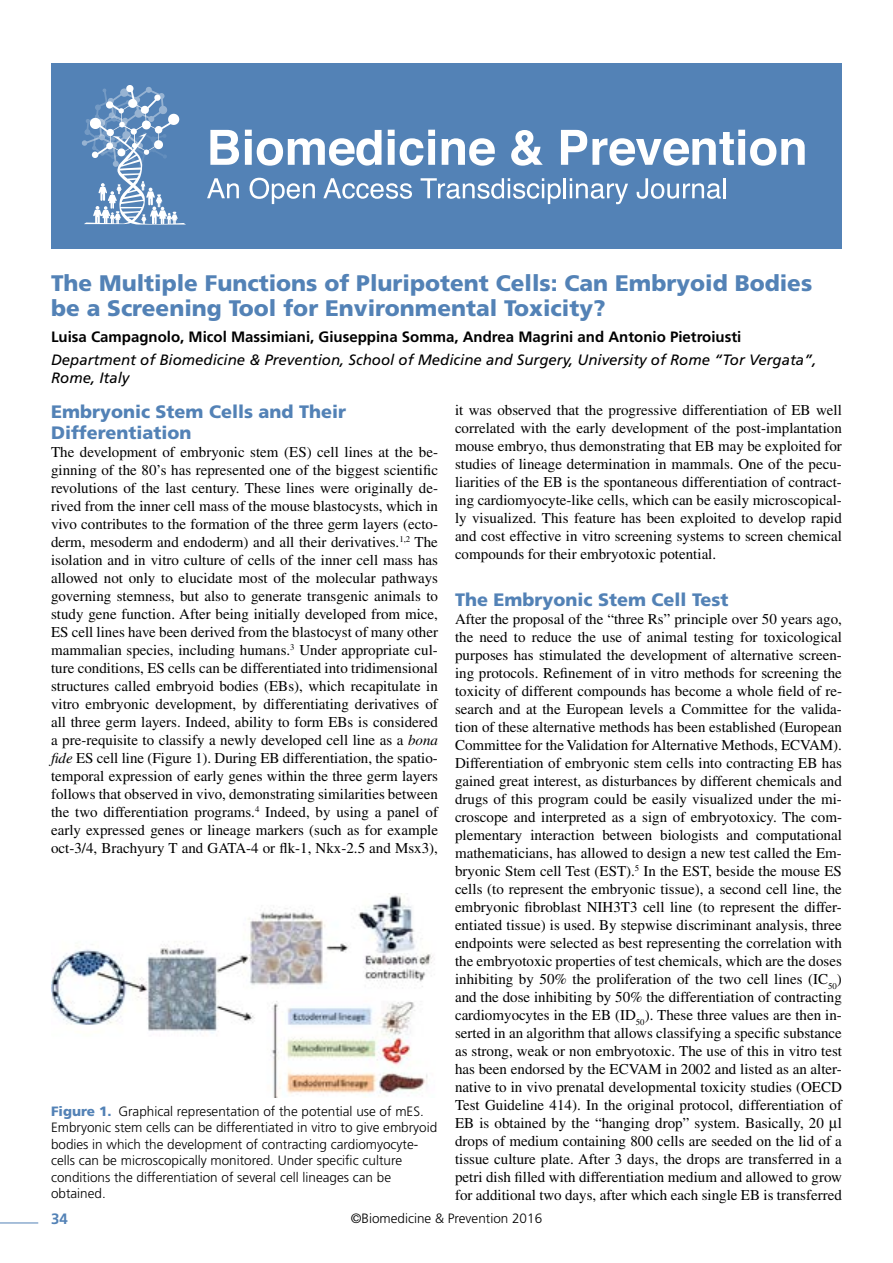
<style>
.page{position:relative;width:893px;height:1263px;background:#fff}
.page>*{position:absolute;margin:0;border:0;box-sizing:border-box;transform-origin:0 0}
.t1{font:900 22.5px/24.8px "Frutiger LT Std";color:#5382b6}
.t2{font:900 18px/21.6px "Frutiger LT Std";color:#5382b6}
.t3{font:15px/18px "Times LT Std";color:#000;text-align:justify}
.t4{font:italic 15px/18px "Frutiger LT Std";color:#000}
.t5{font:700 15px "Frutiger LT Std";color:#000}
.t6{font:700 15px "Frutiger LT Std";color:#5382b6}
.t7{font:300 13.5px/16.5px "Frutiger LT Std";color:#000}
.s1{font-style:italic}
.s2{font-weight:900;color:#5382b6}
</style>
<div class="page">
<hr style="left:0;top:1222px;width:38px;height:1px;background:#5382b6">
<div style="left:51px;top:64px;width:791px;height:185px;background:#5382b6"></div>
<svg style="left:210px;top:130px;width:29px;height:35px"></svg>
<svg style="left:245px;top:130px;width:137px;height:36px"></svg>
<svg style="left:388px;top:130px;width:47px;height:36px"></svg>
<svg style="left:442px;top:138px;width:53px;height:28px"></svg>
<svg style="left:511px;top:130px;width:32px;height:36px"></svg>
<svg style="left:561px;top:130px;width:244px;height:36px"></svg>
<svg style="left:207px;top:178px;width:32px;height:20px"></svg>
<svg style="left:250px;top:178px;width:65px;height:26px"></svg>
<svg style="left:323px;top:178px;width:89px;height:21px"></svg>
<svg style="left:421px;top:178px;width:140px;height:26px"></svg>
<hr style="left:564px;top:178px;width:2px;height:20px;background:#fff">
<svg style="left:570px;top:178px;width:58px;height:26px"></svg>
<svg style="left:637px;top:178px;width:84px;height:21px"></svg>
<hr style="left:723px;top:178px;width:3px;height:20px;background:#fff">
<svg style="left:82px;top:85px;width:104px;height:140px"></svg>
<img style="left:52px;top:893px;width:383px;height:204px">
<h1 class="t1" style="left:51px;top:271px;width:763px">The Multiple Functions of Pluripotent Cells: Can Embryoid Bodies be a Screening Tool for Environmental Toxicity?</h1>
<p class="t5" style="left:51px;top:328px;width:692px">Luisa Campagnolo, Micol Massimiani, Giuseppina Somma, Andrea Magrini and Antonio Pietroiusti</p>
<p class="t4" style="left:51px;top:351px;width:767px">Department of Biomedicine &amp; Prevention, School of Medicine and Surgery, University of Rome “Tor Vergata”,<br>Rome, Italy</p>
<p class="t2" style="left:51px;top:401px;width:297px">Embryonic Stem Cells and Their<br>Differentiation</p>
<p class="t3" style="left:51px;top:443px;width:388px">The development of embryonic stem (ES) cell lines at the be&shy;ginning of the 80’s has represented one of the biggest scientific revolutions of the last century. These lines were originally de&shy;rived from the inner cell mass of the mouse blastocysts, which in vivo contributes to the formation of the three germ layers (ecto&shy;derm, mesoderm and endoderm) and all their derivatives.<sup>1,2</sup> The isolation and in vitro culture of cells of the inner cell mass has allowed not only to elucidate most of the molecular pathways governing stemness, but also to generate transgenic animals to study gene function. After being initially developed from mice, ES cell lines have been derived from the blastocyst of many other mammalian species, including humans.<sup>3</sup> Under appropriate cul&shy;ture conditions, ES cells can be differentiated into tridimensional structures called embryoid bodies (EBs), which recapitulate in vitro embryonic development, by differentiating derivatives of all three germ layers. Indeed, ability to form EBs is considered a pre-requisite to classify a newly developed cell line as a <span class="s1">bona fide</span> ES cell line (Figure 1). During EB differentiation, the spatio&shy;temporal expression of early genes within the three germ layers follows that observed in vivo, demonstrating similarities between the two differentiation programs.<sup>4</sup> Indeed, by using a panel of early expressed genes or lineage markers (such as for example oct-3/4, Brachyury T and GATA-4 or flk-1, Nkx-2.5 and Msx3),</p>
<p class="t3" style="left:455px;top:400px;width:388px">it was observed that the progressive differentiation of EB well correlated with the early development of the post-implantation mouse embryo, thus demonstrating that EB may be exploited for studies of lineage determination in mammals. One of the pecu&shy;liarities of the EB is the spontaneous differentiation of contract&shy;ing cardiomyocyte-like cells, which can be easily microscopical&shy;ly visualized. This feature has been exploited to develop rapid and cost effective in vitro screening systems to screen chemical compounds for their embryotoxic potential.</p>
<p class="t2" style="left:455px;top:588px;width:275px">The Embryonic Stem Cell Test</p>
<p class="t3" style="left:455px;top:609px;width:388px">After the proposal of the “three Rs” principle over 50 years ago, the need to reduce the use of animal testing for toxicological purposes has stimulated the development of alternative screen&shy;ing protocols. Refinement of in vitro methods for screening the toxicity of different compounds has become a whole field of re&shy;search and at the European levels a Committee for the valida&shy;tion of these alternative methods has been established (European Committee for the Validation for Alternative Methods, ECVAM).<br>Differentiation of embryonic stem cells into contracting EB has gained great interest, as disturbances by different chemicals and drugs of this program could be easily visualized under the mi&shy;croscope and interpreted as a sign of embryotoxicy. The com&shy;plementary interaction between biologists and computational mathematicians, has allowed to design a new test called the Em&shy;bryonic Stem cell Test (EST).<sup>5</sup> In the EST, beside the mouse ES cells (to represent the embryonic tissue), a second cell line, the embryonic fibroblast NIH3T3 cell line (to represent the differ&shy;entiated tissue) is used. By stepwise discriminant analysis, three endpoints were selected as best representing the correlation with the embryotoxic properties of test chemicals, which are the doses inhibiting by 50% the proliferation of the two cell lines (IC<sub>50</sub>) and the dose inhibiting by 50% the differentiation of contracting cardiomyocytes in the EB (ID<sub>50</sub>). These three values are then in&shy;serted in an algorithm that allows classifying a specific substance as strong, weak or non embryotoxic. The use of this in vitro test has been endorsed by the ECVAM in 2002 and listed as an alter&shy;native to in vivo prenatal developmental toxicity studies (OECD Test Guideline 414). In the original protocol, differentiation of EB is obtained by the “hanging drop” system. Basically, 20 l drops of medium containing 800 cells are seeded on the lid of a tissue culture plate. After 3 days, the drops are transferred in a petri dish filled with differentiation medium and allowed to grow for additional two days, after which each single EB is transferred</p>
<p class="t7" style="left:51px;top:1103px;width:388px"><span class="s2">Figure 1.</span> Graphical representation of the potential use of mES.<br>Embryonic stem cells can be differentiated in vitro to give embryoid bodies in which the development of contracting cardiomyocyte&shy;cells can be microscopically monitored. Under specific culture conditions the differentiation of several cell lineages can be obtained.</p>
<p class="t6" style="left:51px;top:1210px;width:18px">34</p>
<p class="t7" style="left:351px;top:1210px;width:193px">©Biomedicine &amp; Prevention 2016</p>
</div>
